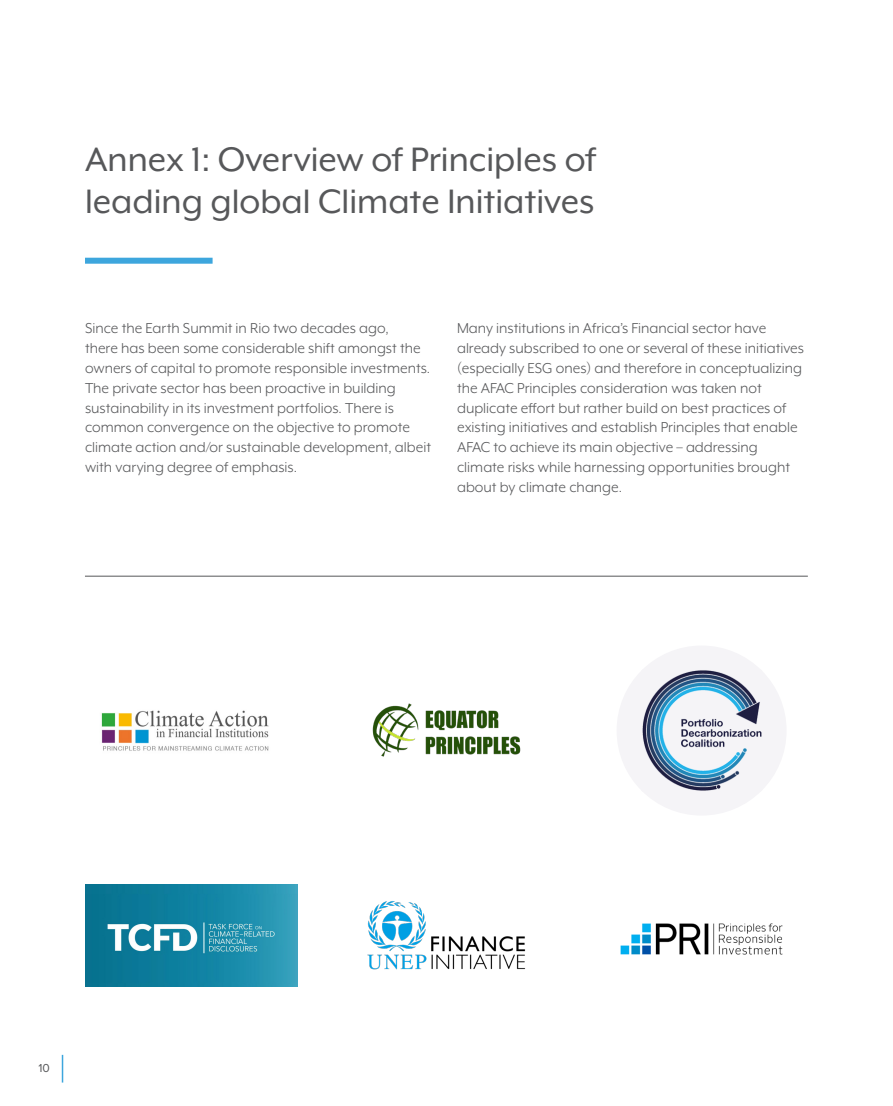
<style>
.page{position:relative;width:893px;height:1106px;background:#fff}
.page>*{position:absolute;margin:0;border:0;box-sizing:border-box;transform-origin:0 0}
.t1{font:39px/42px "Mr Eaves XL Mod OT";color:#57585a}
.t2{font:16.5px/19.8px "Mr Eaves XL Mod OT";color:#57585a}
.t3{font:12px "Proxima Nova";color:#57585a}
</style>
<div class="page">
<svg style="left:62px;top:1054px;width:1px;height:28px"></svg>
<div style="left:85px;top:258px;width:128px;height:6px;background:#3da6dd"></div>
<img style="left:101px;top:710px;width:168px;height:41px">
<img style="left:85px;top:884px;width:213px;height:102px">
<img style="left:372px;top:703px;width:149px;height:54px">
<img style="left:367px;top:901px;width:159px;height:69px">
<img style="left:620px;top:923px;width:163px;height:31px">
<hr style="left:85px;top:576px;width:723px;height:1px;background:#57585a">
<div style="left:617px;top:645px;width:170px;height:170px;background:#f5f4f7;border-radius:50%"></div>
<img style="left:642px;top:670px;width:120px;height:121px">
<p class="t1" style="left:85px;top:138px;width:513px">Annex 1: Overview of Principles of leading global Climate Initiatives</p>
<p class="t2" style="left:85px;top:318px;width:348px">Since the Earth Summit in Rio two decades ago,<br>there has been some considerable shift amongst the owners of capital to promote responsible investments.<br>The private sector has been proactive in building sustainability in its investment portfolios. There is common convergence on the objective to promote climate action and/or sustainable development, albeit with varying degree of emphasis.</p>
<p class="t2" style="left:457px;top:318px;width:349px">Many institutions in Africa’s Financial sector have already subscribed to one or several of these initiatives (especially ESG ones) and therefore in conceptualizing the AFAC Principles consideration was taken not duplicate effort but rather build on best practices of existing initiatives and establish Principles that enable AFAC to achieve its main objective – addressing climate risks while harnessing opportunities brought about by climate change.</p>
<p class="t3" style="left:39px;top:1058px;width:13px">10</p>
</div>
